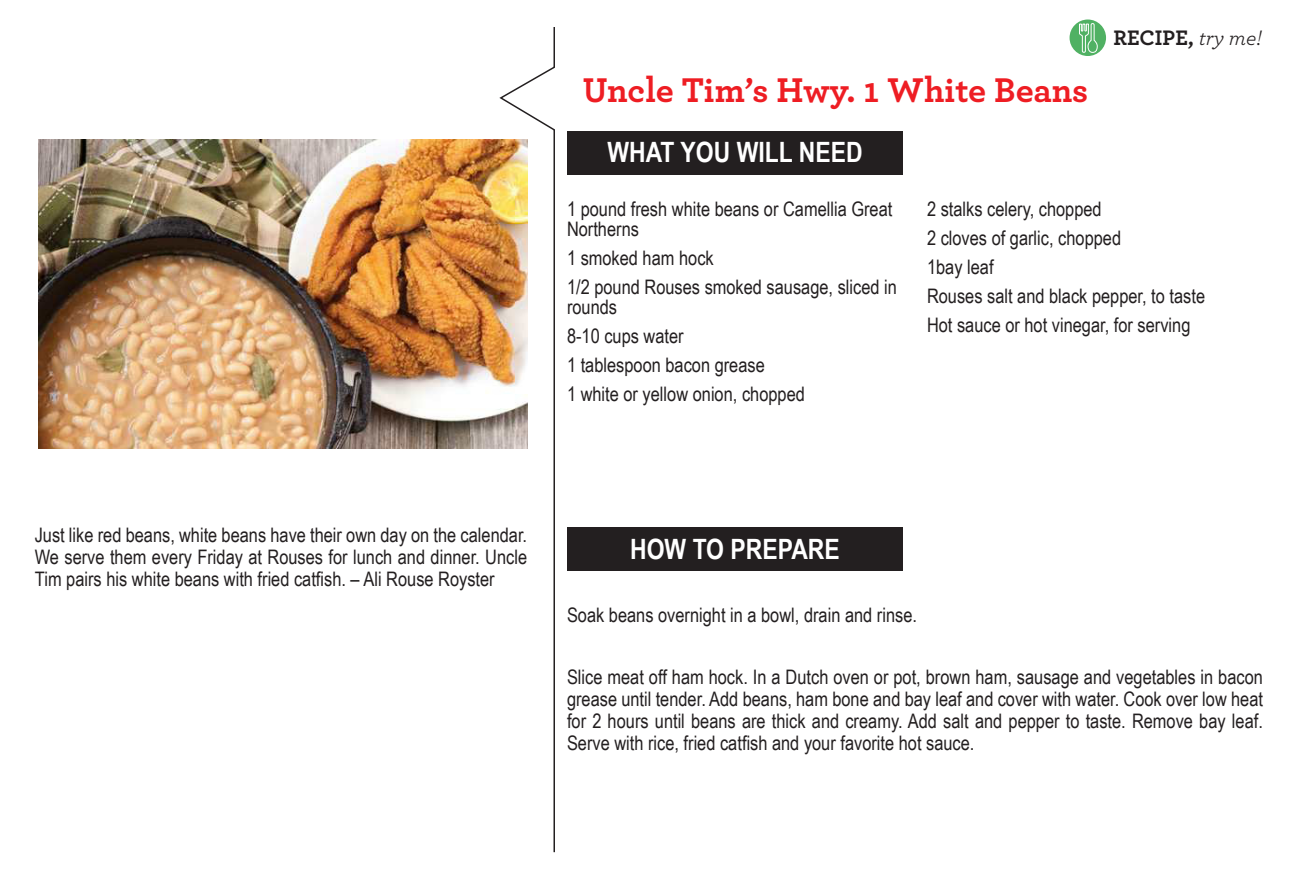
<style>
.page{position:relative;width:1290px;height:880px;background:#fff}
.page>*{position:absolute;margin:0;border:0;box-sizing:border-box;transform-origin:0 0}
.t1{font:700 36px "Archer";color:#ee1d23}
.t2{font:700 28px "Arial Narrow";color:#fff}
.t3{font:700 22px "Archer";color:#231f20}
.t4{font:20px/22px "Arial Narrow";color:#231f20}
.s1{font-weight:400;font-style:italic}
</style>
<div class="page">
<div style="left:567px;top:131px;width:336px;height:44px;background:#231f20"></div>
<div style="left:567px;top:527px;width:336px;height:44px;background:#231f20"></div>
<div style="left:1070px;top:20px;width:36px;height:36px;background:#50b163;border-radius:50%"></div>
<svg style="left:1079px;top:23px;width:18px;height:30px"></svg>
<svg style="left:499px;top:27px;width:56px;height:826px"></svg>
<img style="left:38px;top:139px;width:489px;height:310px">
<p class="t1" style="left:583px;top:61px;width:507px">Uncle Tim’s Hwy. 1 White Beans</p>
<p class="t2" style="left:607px;top:131px;width:257px">WHAT YOU WILL NEED</p>
<p class="t3" style="left:1114px;top:20px;width:149px">RECIPE, <span class="s1">try me!</span></p>
<p class="t4" style="left:567px;top:199px;width:327px;line-height:20px">1 pound fresh white beans or Camellia Great<br>Northerns</p>
<p class="t4" style="left:567px;top:247px;width:148px">1 smoked ham hock</p>
<p class="t4" style="left:567px;top:277px;width:332px;line-height:20px">1/2 pound Rouses smoked sausage, sliced in rounds</p>
<p class="t4" style="left:567px;top:325px;width:118px">8-10 cups water</p>
<p class="t4" style="left:567px;top:354px;width:199px">1 tablespoon bacon grease</p>
<p class="t4" style="left:567px;top:383px;width:239px">1 white or yellow onion, chopped</p>
<p class="t4" style="left:927px;top:198px;width:176px">2 stalks celery, chopped</p>
<p class="t4" style="left:927px;top:227px;width:196px">2 cloves of garlic, chopped</p>
<p class="t4" style="left:927px;top:256px;width:68px">1bay leaf</p>
<p class="t4" style="left:927px;top:285px;width:280px">Rouses salt and black pepper, to taste</p>
<p class="t4" style="left:927px;top:314px;width:265px">Hot sauce or hot vinegar, for serving</p>
<p class="t4" style="left:35px;top:524px;width:494px;text-align:justify">Just like red beans, white beans have their own day on the calendar.<br>We serve them every Friday at Rouses for lunch and dinner. Uncle Tim pairs his white beans with fried catfish. – Ali Rouse Royster</p>
<p class="t2" style="left:630px;top:528px;width:211px">HOW TO PREPARE</p>
<p class="t4" style="left:567px;top:604px;width:352px">Soak beans overnight in a bowl, drain and rinse.</p>
<p class="t4" style="left:567px;top:666px;width:698px;text-align:justify">Slice meat off ham hock. In a Dutch oven or pot, brown ham, sausage and vegetables in bacon grease until tender. Add beans, ham bone and bay leaf and cover with water. Cook over low heat for 2 hours until beans are thick and creamy. Add salt and pepper to taste. Remove bay leaf.<br>Serve with rice, fried catfish and your favorite hot sauce.</p>
</div>
